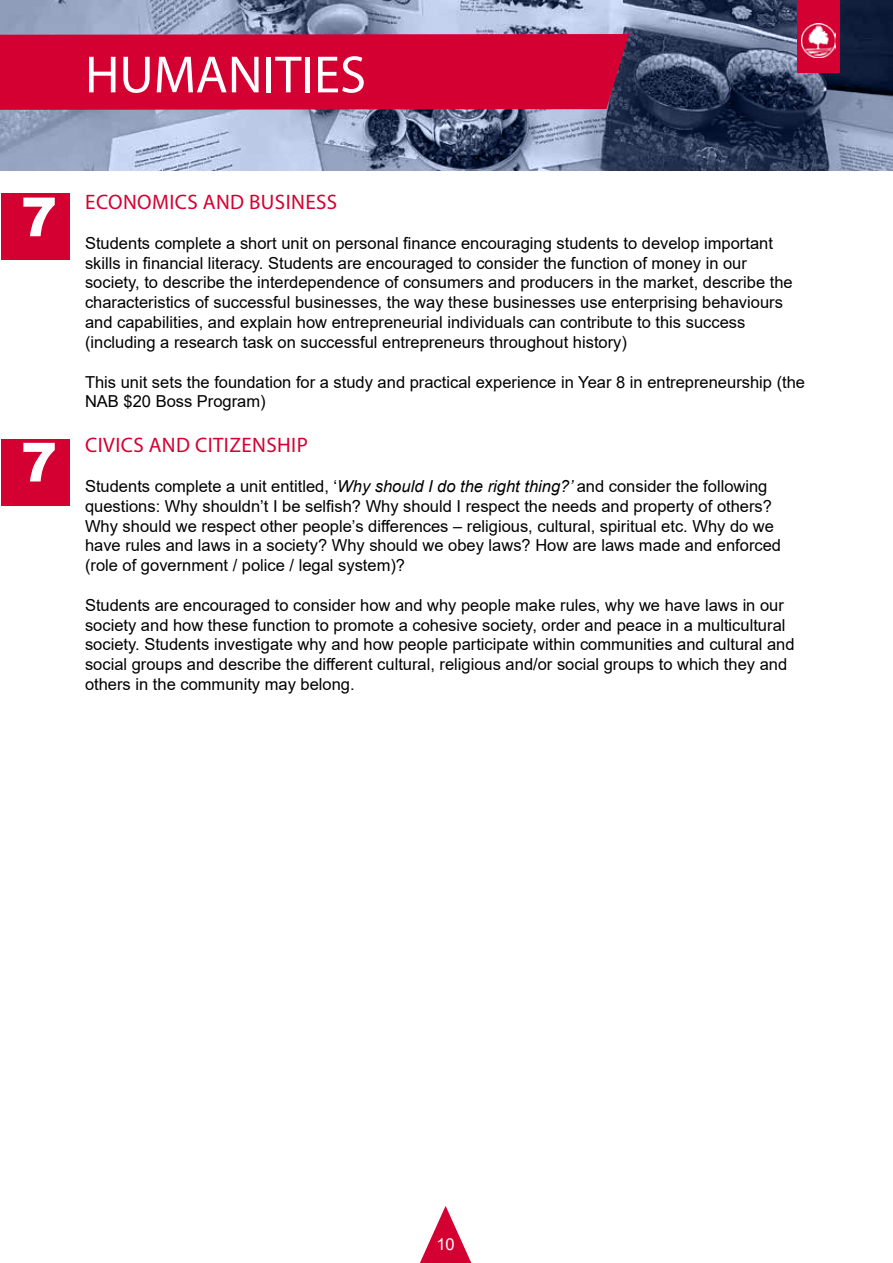
<style>
.page{position:relative;width:893px;height:1263px;background:#fff}
.page>*{position:absolute;margin:0;border:0;box-sizing:border-box;transform-origin:0 0}
.t1{font:900 54px "Arial";color:#fff}
.t2{font:52.8px "Myriad Pro";color:#fff}
.t3{font:21px "Myriad Pro";letter-spacing:.02em;color:#d50032}
.t4{font:16.5px/19.8px "Arial";color:#000}
.t5{font:16.5px "Arial";color:#fff}
.s1{font-style:italic}
</style>
<div class="page">
<img style="left:0;top:0;width:893px;height:170px">
<svg style="left:420px;top:1206px;width:51px;height:57px"></svg>
<div style="left:797px;top:0;width:43px;height:72px;background:#d50032"></div>
<img style="left:801px;top:23px;width:35px;height:34px">
<div style="left:0;top:34px;width:629px;height:76px;background:#d50032"></div>
<div style="left:1px;top:193px;width:68px;height:67px;background:#d50032"></div>
<div style="left:1px;top:439px;width:68px;height:66px;background:#d50032"></div>
<h2 class="t2" style="left:85px;top:42px;width:282px">HUMANITIES</h2>
<h1 class="t1" style="left:21px;top:178px;width:38px">7</h1>
<h1 class="t1" style="left:21px;top:423px;width:38px">7</h1>
<p class="t3" style="left:85px;top:189px;width:253px">ECONOMICS AND BUSINESS</p>
<p class="t4" style="left:85px;top:233px;width:709px">Students complete a short unit on personal finance encouraging students to develop important skills in financial literacy. Students are encouraged to consider the function of money in our society, to describe the interdependence of consumers and producers in the market, describe the characteristics of successful businesses, the way these businesses use enterprising behaviours and capabilities, and explain how entrepreneurial individuals can contribute to this success (including a research task on successful entrepreneurs throughout history)</p>
<p class="t4" style="left:85px;top:372px;width:722px">This unit sets the foundation for a study and practical experience in Year 8 in entrepreneurship (the<br>NAB $20 Boss Program)</p>
<p class="t3" style="left:85px;top:432px;width:224px">CIVICS AND CITIZENSHIP</p>
<p class="t4" style="left:85px;top:476px;width:698px">Students complete a unit entitled, ‘<span class="s1">Why should I do the right thing?’</span> and consider the following questions: Why shouldn’t I be selfish? Why should I respect the needs and property of others?<br>Why should we respect other people’s differences – religious, cultural, spiritual etc. Why do we have rules and laws in a society? Why should we obey laws? How are laws made and enforced (role of government / police / legal system)?</p>
<p class="t4" style="left:85px;top:595px;width:711px">Students are encouraged to consider how and why people make rules, why we have laws in our society and how these function to promote a cohesive society, order and peace in a multicultural society. Students investigate why and how people participate within communities and cultural and social groups and describe the different cultural, religious and/or social groups to which they and others in the community may belong.</p>
<p class="t5" style="left:436px;top:1232px;width:20px">10</p>
</div>
